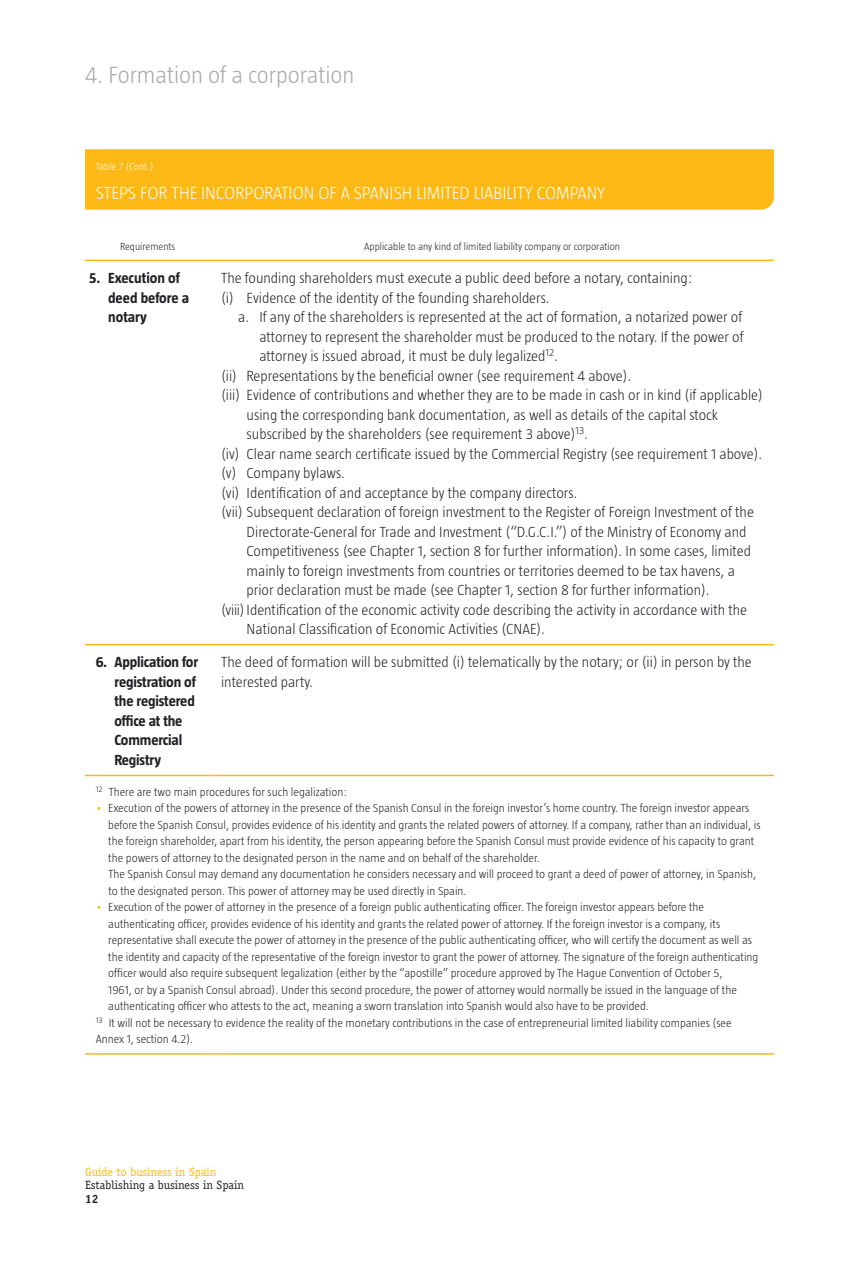
<style>
.page{position:relative;width:859px;height:1263px;background:#fff}
.page>*{position:absolute;margin:0;border:0;box-sizing:border-box;transform-origin:0 0}
.t1{font:300 24px "Taz";color:#a8a7ab}
.t2{font:300 18px "Taz";color:#fff}
.TABLA-PARRAFO-IZQUIE{font:300 15px/19.5px "Taz";color:#212126}
.TABLA-PARRAFO-IZQUIE-2{font:700 15px/19.5px "Taz";letter-spacing:-.01em;color:#212126}
.TABLA-PIE{font:300 12px/16.5px "Taz";color:#212126}
.t3{font:12px "Officina Serif Std";color:#231f20}
.t4{font:12px "Officina Serif Std";color:#fcb814}
.t5{font:700 12px "Officina Serif Std";color:#231f20}
.TABLA-CABECERA{font:300 10.5px "Taz";color:#212126}
.t6{font:300 10.5px "Taz";color:#fff}
.s1{color:#fcb814}
</style>
<div class="page">
<div style="left:85px;top:149px;width:689px;height:61px;background:#fcb814"></div>
<hr style="left:85px;top:644px;width:125px;height:1px;background:#fcb814">
<hr style="left:210px;top:644px;width:564px;height:1px;background:#fcb814">
<hr style="left:85px;top:775px;width:125px;height:1px;background:#fcb814">
<hr style="left:210px;top:775px;width:564px;height:1px;background:#fcb814">
<hr style="left:85px;top:1053px;width:125px;height:1px;background:#fcb814">
<hr style="left:210px;top:1053px;width:564px;height:1px;background:#fcb814">
<hr style="left:85px;top:260px;width:125px;height:1px;background:#fcb814">
<hr style="left:210px;top:260px;width:564px;height:1px;background:#fcb814">
<h1 class="t1" style="left:85px;top:62px;width:271px">4. Formation of a corporation</h1>
<p class="t6" style="left:96px;top:161px;width:59px">Table 7 (Cont.)</p>
<p class="t2" style="left:96px;top:183px;width:511px">STEPS FOR THE INCORPORATION OF A SPANISH LIMITED LIABILITY COMPANY</p>
<p class="TABLA-CABECERA" style="left:120px;top:241px;width:57px">Requirements</p>
<p class="TABLA-CABECERA" style="left:364px;top:241px;width:257px">Applicable to any kind of limited liability company or corporation</p>
<p class="TABLA-PARRAFO-IZQUIE-2" style="left:108px;top:268px;width:83px;text-indent:-19px">5. Execution of deed before a notary</p>
<p class="TABLA-PARRAFO-IZQUIE" style="left:221px;top:268px;width:473px">The founding shareholders must execute a public deed before a notary, containing:</p>
<p class="TABLA-PARRAFO-IZQUIE" style="left:221px;top:288px;width:330px">(i) Evidence of the identity of the founding shareholders.</p>
<p class="TABLA-PARRAFO-IZQUIE" style="left:259px;top:307px;width:486px;text-align:justify;text-indent:-21px">a. If any of the shareholders is represented at the act of formation, a notarized power of attorney to represent the shareholder must be produced to the notary. If the power of attorney is issued abroad, it must be duly legalized<sup>12</sup>.</p>
<p class="TABLA-PARRAFO-IZQUIE" style="left:221px;top:366px;width:412px">(ii) Representations by the beneficial owner (see requirement 4 above).</p>
<p class="TABLA-PARRAFO-IZQUIE" style="left:247px;top:385px;width:518px;text-indent:-26px">(iii) Evidence of contributions and whether they are to be made in cash or in kind (if applicable) using the corresponding bank documentation, as well as details of the capital stock subscribed by the shareholders (see requirement 3 above)<sup>13</sup>.</p>
<p class="TABLA-PARRAFO-IZQUIE" style="left:221px;top:444px;width:543px">(iv) Clear name search certificate issued by the Commercial Registry (see requirement 1 above).</p>
<p class="TABLA-PARRAFO-IZQUIE" style="left:221px;top:463px;width:125px">(v) Company bylaws.</p>
<p class="TABLA-PARRAFO-IZQUIE" style="left:221px;top:483px;width:358px">(vi) Identification of and acceptance by the company directors.</p>
<p class="TABLA-PARRAFO-IZQUIE" style="left:247px;top:502px;width:509px;text-indent:-26px">(vii) Subsequent declaration of foreign investment to the Register of Foreign Investment of the Directorate-General for Trade and Investment (“D.G.C.I.”) of the Ministry of Economy and Competitiveness (see Chapter 1, section 8 for further information). In some cases, limited mainly to foreign investments from countries or territories deemed to be tax havens, a prior declaration must be made (see Chapter 1, section 8 for further information).</p>
<p class="TABLA-PARRAFO-IZQUIE" style="left:247px;top:600px;width:502px;text-indent:-26px">(viii)Identification of the economic activity code describing the activity in accordance with the<br>National Classification of Economic Activities (CNAE).</p>
<p class="TABLA-PARRAFO-IZQUIE-2" style="left:114px;top:653px;width:85px;text-indent:-19px">6. Application for registration of the registered office at the<br>Commercial<br>Registry</p>
<p class="TABLA-PARRAFO-IZQUIE" style="left:221px;top:653px;width:532px">The deed of formation will be submitted (i) telematically by the notary; or (ii) in person by the interested party.</p>
<p class="TABLA-PIE" style="left:96px;top:783px;width:253px"><sup>12</sup> There are two main procedures for such legalization:</p>
<p class="TABLA-PIE" style="left:108px;top:800px;width:654px;text-indent:-13px"><span class="s1">•</span> Execution of the powers of attorney in the presence of the Spanish Consul in the foreign investor’s home country. The foreign investor appears before the Spanish Consul, provides evidence of his identity and grants the related powers of attorney. If a company, rather than an individual, is the foreign shareholder, apart from his identity, the person appearing before the Spanish Consul must provide evidence of his capacity to grant the powers of attorney to the designated person in the name and on behalf of the shareholder.</p>
<p class="TABLA-PIE" style="left:108px;top:866px;width:649px">The Spanish Consul may demand any documentation he considers necessary and will proceed to grant a deed of power of attorney, in Spanish, to the designated person. This power of attorney may be used directly in Spain.</p>
<p class="TABLA-PIE" style="left:108px;top:899px;width:652px;text-indent:-13px"><span class="s1">•</span> Execution of the power of attorney in the presence of a foreign public authenticating officer. The foreign investor appears before the authenticating officer, provides evidence of his identity and grants the related power of attorney. If the foreign investor is a company, its representative shall execute the power of attorney in the presence of the public authenticating officer, who will certify the document as well as the identity and capacity of the representative of the foreign investor to grant the power of attorney. The signature of the foreign authenticating officer would also require subsequent legalization (either by the “apostille” procedure approved by The Hague Convention of October 5,<br>1961, or by a Spanish Consul abroad). Under this second procedure, the power of attorney would normally be issued in the language of the authenticating officer who attests to the act, meaning a sworn translation into Spanish would also have to be provided.</p>
<p class="TABLA-PIE" style="left:96px;top:1014px;width:637px"><sup>13</sup> It will not be necessary to evidence the reality of the monetary contributions in the case of entrepreneurial limited liability companies (see<br>Annex 1, section 4.2).</p>
<p class="t4" style="left:85px;top:1165px;width:133px">Guide to business in Spain</p>
<p class="t3" style="left:85px;top:1178px;width:161px">Establishing a business in Spain</p>
<p class="t5" style="left:85px;top:1191px;width:15px">12</p>
</div>
